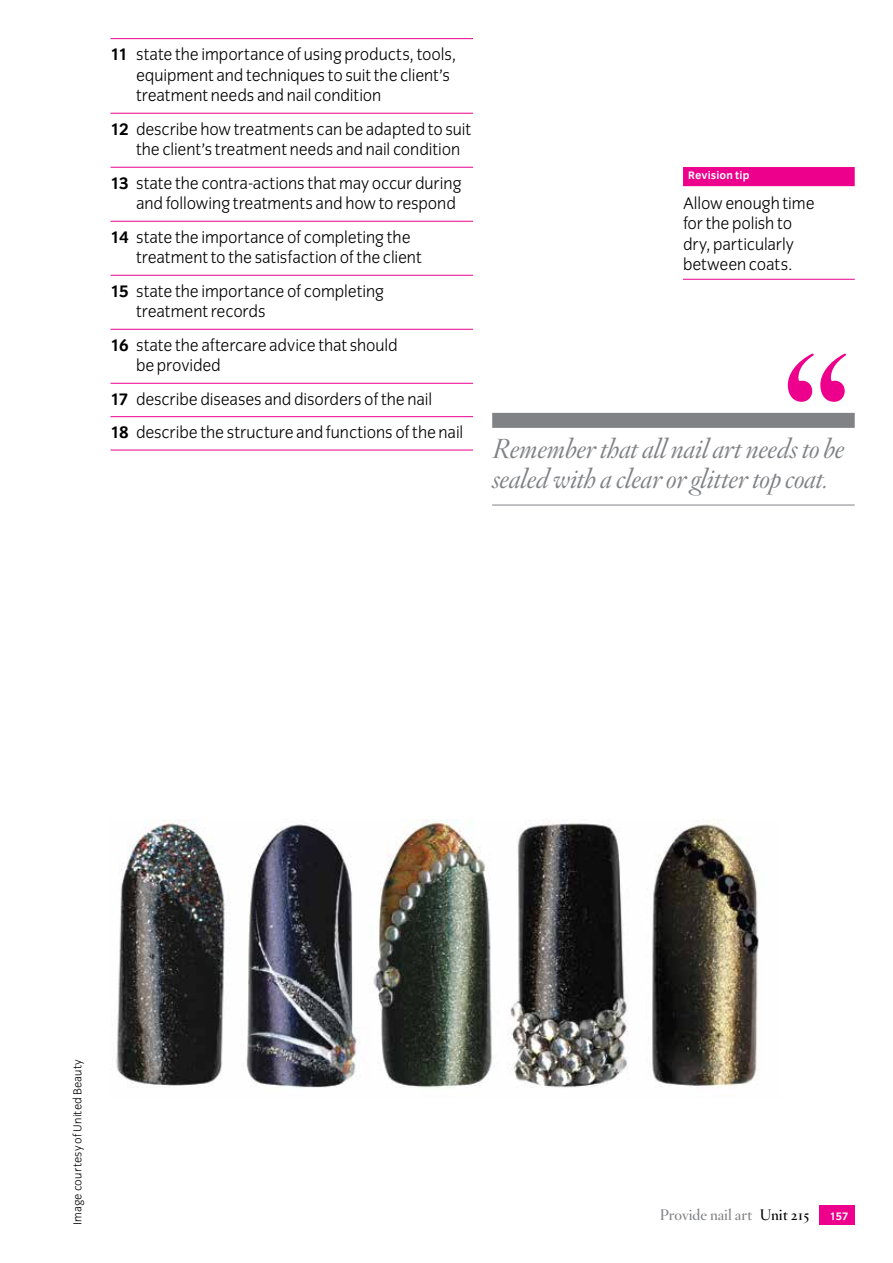
<style>
.page{position:relative;width:893px;height:1263px;background:#fff}
.page>*{position:absolute;margin:0;border:0;box-sizing:border-box;transform-origin:0 0}
.t1{font:189px "Hoefler Titling HTF Sm Roman";color:#ec008c}
.t2{font:italic 27px/30px "Hoefler Titling HTF Lt";letter-spacing:-.015em;color:#808285}
.t3{font:300 17.25px/20.7px "Congress Sans";letter-spacing:-.005em;color:#000}
.t4{font:15px "Hoefler Titling HTF Sm Roman";color:#808285}
.t5{font:300 12px "Congress Sans";letter-spacing:.015em;color:#000}
.t6{font:700 11.25px "Congress Sans";letter-spacing:.01em;color:#fff}
.s1{font-weight:700}
.s2{color:#000}
</style>
<div class="page">
<div style="left:819px;top:1205px;width:36px;height:20px;background:#ec008c"></div>
<div style="left:492px;top:413px;width:363px;height:15px;background:#808285"></div>
<hr style="left:492px;top:505px;width:363px;height:1px;background:#808285">
<hr style="left:111px;top:38px;width:362px;height:1px;background:#ec008c">
<hr style="left:111px;top:113px;width:362px;height:1px;background:#ec008c">
<hr style="left:111px;top:167px;width:362px;height:1px;background:#ec008c">
<hr style="left:111px;top:221px;width:362px;height:1px;background:#ec008c">
<hr style="left:111px;top:275px;width:362px;height:1px;background:#ec008c">
<hr style="left:111px;top:329px;width:362px;height:1px;background:#ec008c">
<hr style="left:111px;top:383px;width:362px;height:1px;background:#ec008c">
<hr style="left:111px;top:416px;width:362px;height:1px;background:#ec008c">
<hr style="left:111px;top:450px;width:362px;height:1px;background:#ec008c">
<div style="left:683px;top:167px;width:172px;height:19px;background:#ec008c"></div>
<hr style="left:683px;top:279px;width:172px;height:1px;background:#ec008c">
<img style="left:116px;top:820px;width:643px;height:268px">
<p class="t3" style="left:136px;top:44px;width:322px;text-indent:-26px"><span class="s1">11</span> state the importance of using products, tools, equipment and techniques to suit the client’s treatment needs and nail condition</p>
<p class="t3" style="left:136px;top:119px;width:337px;text-indent:-25px"><span class="s1">12</span> describe how treatments can be adapted to suit the client’s treatment needs and nail condition</p>
<p class="t3" style="left:136px;top:173px;width:327px;text-indent:-26px"><span class="s1">13</span> state the contra-actions that may occur during and following treatments and how to respond</p>
<p class="t3" style="left:136px;top:227px;width:287px;text-indent:-25px"><span class="s1">14</span> state the importance of completing the treatment to the satisfaction of the client</p>
<p class="t3" style="left:136px;top:281px;width:250px;text-indent:-25px"><span class="s1">15</span> state the importance of completing treatment records</p>
<p class="t3" style="left:136px;top:335px;width:263px;text-indent:-26px"><span class="s1">16</span> state the aftercare advice that should be provided</p>
<p class="t3" style="left:110px;top:382px;width:354px;line-height:33.5px"><span class="s1">17</span> describe diseases and disorders of the nail<br><span class="s1">18</span> describe the structure and functions of the nail</p>
<p class="t6" style="left:688px;top:169px;width:63px">Revision tip</p>
<p class="t3" style="left:683px;top:193px;width:133px">Allow enough time for the polish to dry, particularly between coats.</p>
<h1 class="t1" style="left:777px;top:302px;width:78px">“</h1>
<h2 class="t2" style="left:492px;top:435px;width:354px">Remember that all nail art needs to be sealed with a clear or glitter top coat.</h2>
<p class="t5" style="left:71px;top:1225px;width:167px;rotate:-90deg">Image courtesy of United Beauty</p>
<p class="t4" style="left:660px;top:1204px;width:151px">Provide nail art <span class="s2">Unit 215</span></p>
<p class="t6" style="left:830px;top:1209px;width:20px">157</p>
</div>
